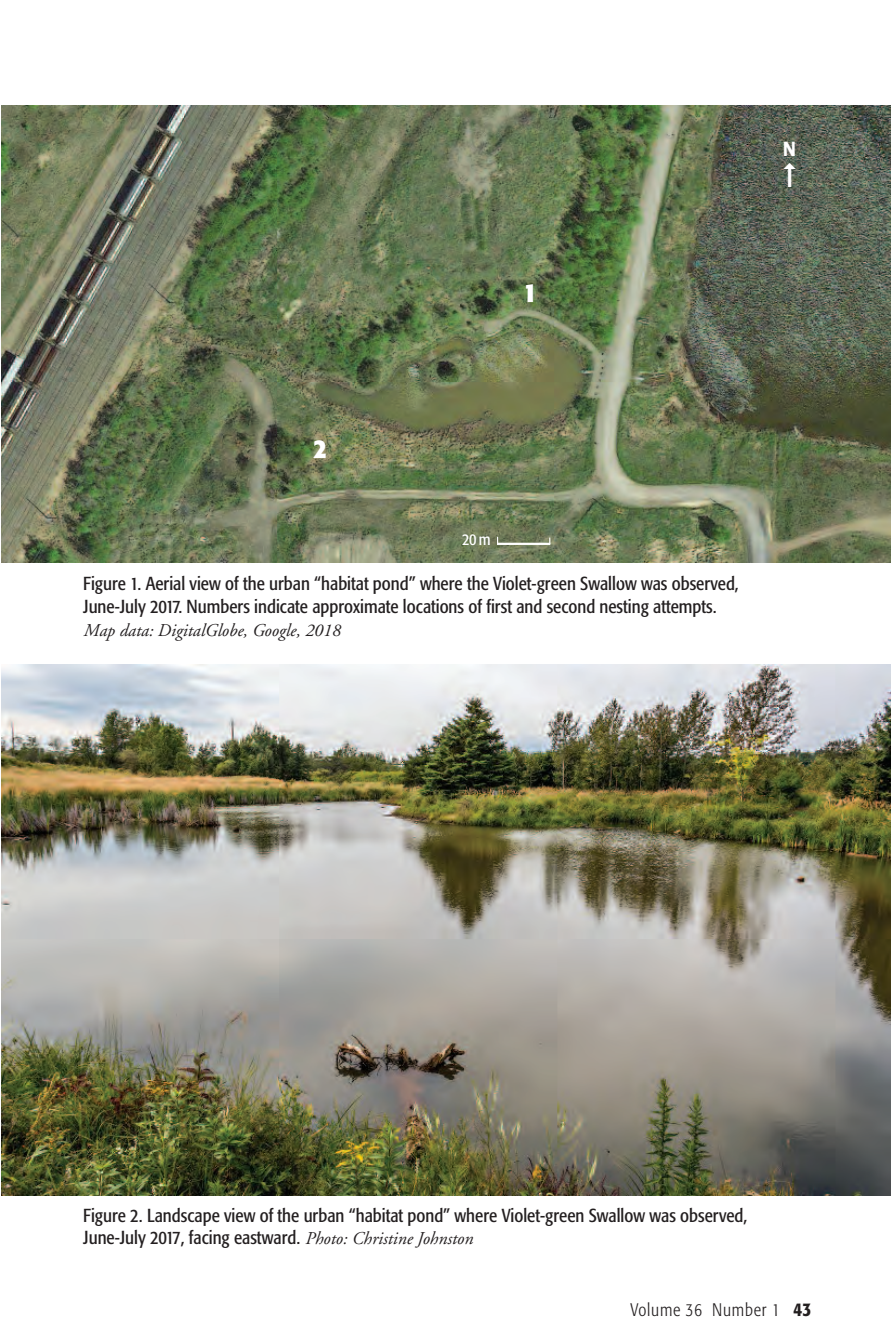
<style>
.page{position:relative;width:891px;height:1337px;background:#fff}
.page>*{position:absolute;margin:0;border:0;box-sizing:border-box;transform-origin:0 0}
.t1{font:700 condensed 27px "Formata";color:#fff}
.t2{font:500 condensed 20.25px "Formata";color:#fff}
.t3{font:condensed 18.68px/22.9px "Formata";color:#231f20}
.t4{font:italic 18px "Adobe Garamond";color:#231f20}
.t5{font:300 condensed 18px "Formata";letter-spacing:.045em;color:#231f20}
.t6{font:condensed 16.2px "Formata";color:#fff}
.s1{font-family:"Adobe Garamond";font-style:italic;font-stretch:normal;font-size:18px}
.s2{font-weight:500;font-size:19.12px}
</style>
<div class="page">
<img style="left:1px;top:106px;width:890px;height:456px">
<img style="left:2px;top:665px;width:889px;height:530px">
<hr style="left:497px;top:543px;width:53px;height:2px;background:#fff">
<svg style="left:784px;top:163px;width:12px;height:24px"></svg>
<h1 class="t1" style="left:523px;top:282px;width:15px">1</h1>
<p class="t2" style="left:783px;top:141px;width:14px">N</p>
<h1 class="t1" style="left:313px;top:437px;width:15px">2</h1>
<p class="t6" style="left:462px;top:532px;width:30px">20m</p>
<p class="t3" style="left:83px;top:573px;width:657px">Figure 1. Aerial view of the urban “habitat pond” where the Violet-green Swallow was observed,<br>June-July 2017. Numbers indicate approximate locations of first and second nesting attempts.</p>
<p class="t4" style="left:83px;top:623px;width:259px">Map data: DigitalGlobe, Google, 2018</p>
<p class="t3" style="left:83px;top:1204px;width:666px">Figure 2. Landscape view of the urban “habitat pond” where Violet-green Swallow was observed,<br>June-July 2017, facing eastward. <span class="s1">Photo: Christine Johnston</span></p>
<p class="t5" style="left:630px;top:1302px;width:182px">Volume 36 Number 1 <span class="s2">43</span></p>
</div>
